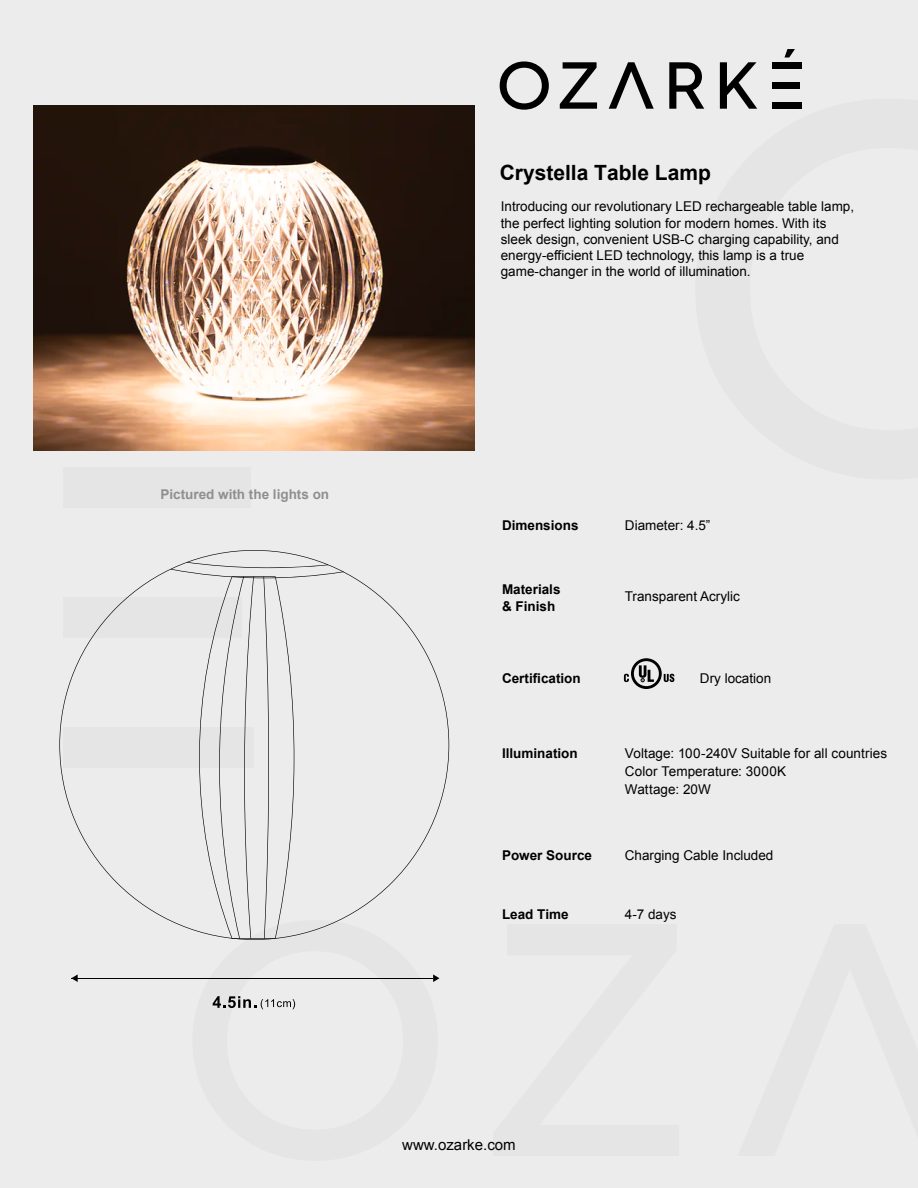
<style>
.page{position:relative;width:918px;height:1188px;background:#ececec}
.page>*{position:absolute;margin:0;border:0;box-sizing:border-box;transform-origin:0 0}
.t1{font:700 21px "Arial";color:#000}
.t2{font:15px "Arial";color:#000}
.t3{font:13.5px/16.2px "Arial";color:#000}
.t4{font:700 13.5px/16.2px "Arial";color:#000}
.t5{font:700 13.5px "Arial";color:#8f8f8f}
</style>
<div class="page">
<div style="left:63px;top:467px;width:188px;height:41px;background:#e5e5e5"></div>
<svg style="left:500px;top:61px;width:49px;height:49px"></svg>
<svg style="left:560px;top:62px;width:37px;height:47px"></svg>
<svg style="left:609px;top:62px;width:45px;height:47px"></svg>
<svg style="left:669px;top:62px;width:35px;height:47px"></svg>
<svg style="left:720px;top:62px;width:37px;height:47px"></svg>
<svg style="left:785px;top:49px;width:10px;height:9px"></svg>
<div style="left:773px;top:62px;width:29px;height:7px;background:#000"></div>
<div style="left:773px;top:102px;width:29px;height:7px;background:#000"></div>
<div style="left:773px;top:82px;width:27px;height:7px;background:#000"></div>
<svg style="left:624px;top:658px;width:50px;height:31px"></svg>
<img style="left:459px;top:106px;width:16px;height:344px">
<img style="left:34px;top:106px;width:425px;height:344px">
<img style="left:48px;top:106px;width:398px;height:344px">
<svg style="left:213px;top:996px;width:82px;height:13px"></svg>
<svg style="left:433px;top:974px;width:6px;height:8px"></svg>
<svg style="left:72px;top:974px;width:6px;height:8px"></svg>
<hr style="left:71px;top:978px;width:362px;height:1px;background:#000">
<svg style="left:59px;top:550px;width:390px;height:390px"></svg>
<svg style="left:171px;top:562px;width:173px;height:377px"></svg>
<p class="t5" style="left:160px;top:485px;width:170px">Pictured with the lights on</p>
<h1 class="t1" style="left:500px;top:159px;width:213px">Crystella Table Lamp</h1>
<p class="t3" style="left:501px;top:199px;width:355px">Introducing our revolutionary LED rechargeable table lamp, the perfect lighting solution for modern homes. With its sleek design, convenient USB-C charging capability, and energy-efficient LED technology, this lamp is a true game-changer in the world of illumination.</p>
<p class="t4" style="left:502px;top:518px;width:78px">Dimensions</p>
<p class="t3" style="left:625px;top:518px;width:87px">Diameter: 4.5”</p>
<p class="t4" style="left:502px;top:582px;width:60px">Materials &amp; Finish</p>
<p class="t3" style="left:625px;top:588px;width:117px">Transparent Acrylic</p>
<p class="t4" style="left:502px;top:671px;width:80px">Certification</p>
<p class="t3" style="left:700px;top:671px;width:73px">Dry location</p>
<p class="t4" style="left:502px;top:745px;width:77px">Illumination</p>
<p class="t3" style="left:625px;top:744px;width:264px;line-height:18px">Voltage: 100-240V Suitable for all countries<br>Color Temperature: 3000K<br>Wattage: 20W</p>
<p class="t4" style="left:502px;top:847px;width:92px">Power Source</p>
<p class="t3" style="left:625px;top:847px;width:150px">Charging Cable Included</p>
<p class="t4" style="left:502px;top:907px;width:68px">Lead Time</p>
<p class="t3" style="left:625px;top:907px;width:53px">4-7 days</p>
<p class="t2" style="left:402px;top:1135px;width:115px">www.ozarke.com</p>
</div>
